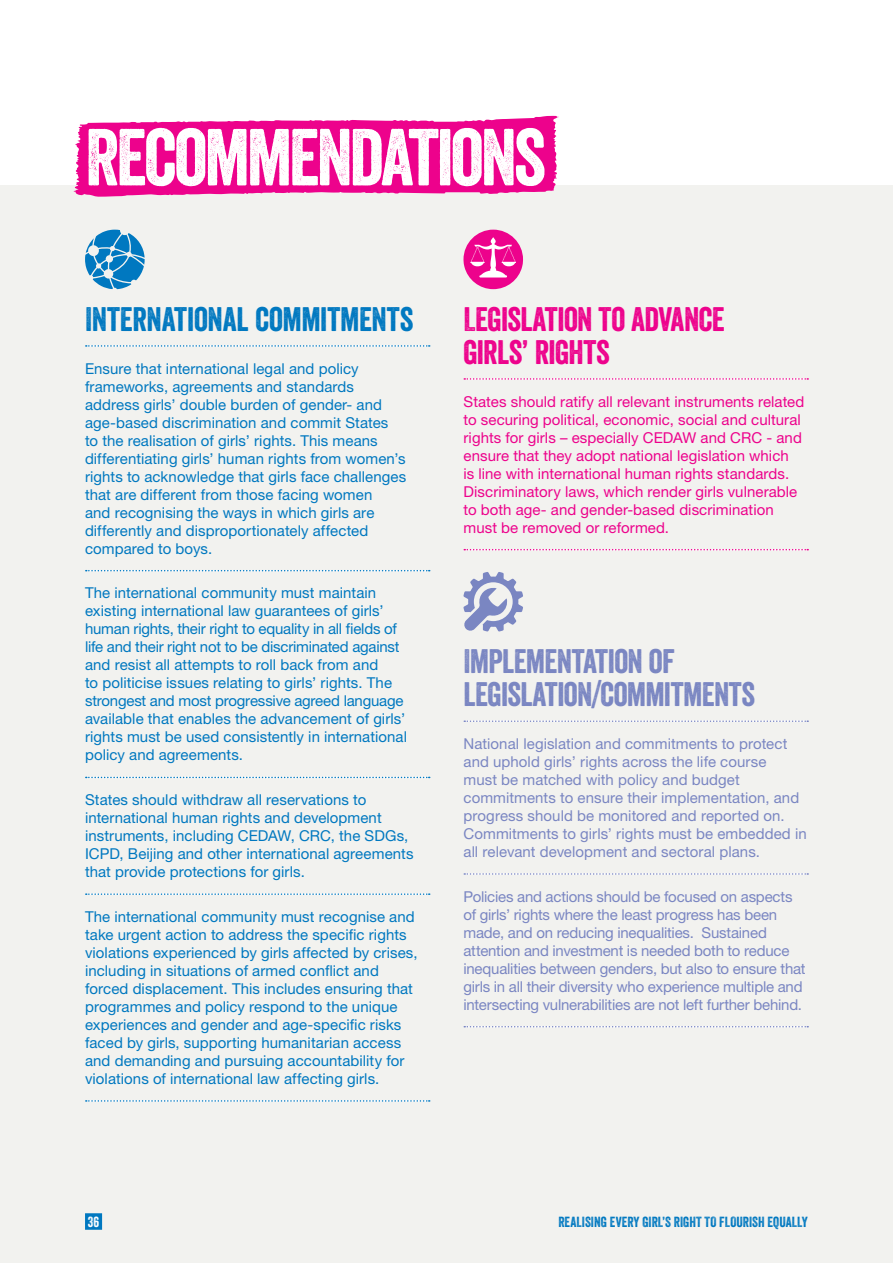
<style>
.page{position:relative;width:893px;height:1263px;background:#fff}
.page>*{position:absolute;margin:0;border:0;box-sizing:border-box;transform-origin:0 0}
.heading_1_-_afdeling{font:78px "Veneer";letter-spacing:-.04em;color:#fff}
.heading_2_-_bodykop{font:33px/33px "Veneer";letter-spacing:-.02em;color:#7a86c2}
.body{font:33px/33px "Veneer";letter-spacing:-.02em;color:#ed028c}
.heading_2_-_bodykop-2{font:33px "Veneer";letter-spacing:-.01em;color:#0078c0}
.body-2{font:15px/18px "Helvetica Neue LT Std";letter-spacing:.005em;color:#0078c0}
.body-3{font:15px/18px "Helvetica Neue LT Std";letter-spacing:-.01em;color:#7a86c2}
.body-4{font:15px/18px "Helvetica Neue LT Std";letter-spacing:.005em;color:#ed028c}
.t1{font:14.25px "Veneer";color:#0078c0}
.bladsynommer{font:14.25px "Veneer";color:#fff}
</style>
<div class="page">
<div style="left:0;top:186px;width:893px;height:1077px;background:#f2f2ef"></div>
<div style="left:85px;top:1213px;width:17px;height:17px;background:#0078c0"></div>
<svg style="left:73px;top:116px;width:486px;height:81px;background:#ee1f99"></svg>
<svg style="left:85px;top:230px;width:60px;height:59px"></svg>
<svg style="left:86px;top:570px;width:344px;height:1px"></svg>
<svg style="left:86px;top:777px;width:344px;height:1px"></svg>
<svg style="left:86px;top:893px;width:344px;height:2px"></svg>
<svg style="left:86px;top:345px;width:344px;height:2px"></svg>
<svg style="left:86px;top:1100px;width:344px;height:2px"></svg>
<svg style="left:463px;top:230px;width:60px;height:59px"></svg>
<svg style="left:464px;top:378px;width:344px;height:2px"></svg>
<svg style="left:464px;top:549px;width:344px;height:1px"></svg>
<svg style="left:463px;top:572px;width:60px;height:59px"></svg>
<svg style="left:464px;top:720px;width:344px;height:2px"></svg>
<svg style="left:464px;top:873px;width:344px;height:2px"></svg>
<svg style="left:464px;top:1026px;width:344px;height:1px"></svg>
<p class="heading_1_-_afdeling" style="left:85px;top:110px;width:462px">RECOMMENDATIONS</p>
<p class="heading_2_-_bodykop-2" style="left:85px;top:299px;width:330px">INTERNATIONAL COMMITMENTS</p>
<p class="body-2" style="left:85px;top:359px;width:323px">Ensure that international legal and policy frameworks, agreements and standards address girls’ double burden of gender- and age-based discrimination and commit States<br>to the realisation of girls’ rights. This means differentiating girls’ human rights from women’s rights to acknowledge that girls face challenges that are different from those facing women<br>and recognising the ways in which girls are differently and disproportionately affected compared to boys.</p>
<p class="body-2" style="left:85px;top:584px;width:323px">The international community must maintain existing international law guarantees of girls’ human rights, their right to equality in all fields of life and their right not to be discriminated against and resist all attempts to roll back from and<br>to politicise issues relating to girls’ rights. The strongest and most progressive agreed language available that enables the advancement of girls’ rights must be used consistently in international policy and agreements.</p>
<p class="body-2" style="left:85px;top:791px;width:330px">States should withdraw all reservations to international human rights and development instruments, including CEDAW, CRC, the SDGs, ICPD, Beijing and other international agreements that provide protections for girls.</p>
<p class="body-2" style="left:85px;top:907px;width:334px">The international community must recognise and take urgent action to address the specific rights violations experienced by girls affected by crises, including in situations of armed conflict and forced displacement. This includes ensuring that programmes and policy respond to the unique experiences and gender and age-specific risks faced by girls, supporting humanitarian access and demanding and pursuing accountability for violations of international law affecting girls.</p>
<p class="body" style="left:463px;top:302px;width:263px">LEGISLATION TO ADVANCE<br>GIRLS’ RIGHTS</p>
<p class="body-4" style="left:463px;top:392px;width:342px">States should ratify all relevant instruments related to securing political, economic, social and cultural rights for girls – especially CEDAW and CRC - and ensure that they adopt national legislation which<br>is line with international human rights standards.<br>Discriminatory laws, which render girls vulnerable to both age- and gender-based discrimination must be removed or reformed.</p>
<p class="heading_2_-_bodykop" style="left:463px;top:644px;width:293px">IMPLEMENTATION OF<br>LEGISLATION/COMMITMENTS</p>
<p class="body-3" style="left:463px;top:734px;width:345px">National legislation and commitments to protect and uphold girls’ rights across the life course<br>must be matched with policy and budget commitments to ensure their implementation, and progress should be monitored and reported on.<br>Commitments to girls’ rights must be embedded in all relevant development and sectoral plans.</p>
<p class="body-3" style="left:463px;top:887px;width:344px">Policies and actions should be focused on aspects of girls’ rights where the least progress has been made, and on reducing inequalities. Sustained attention and investment is needed both to reduce inequalities between genders, but also to ensure that girls in all their diversity who experience multiple and intersecting vulnerabilities are not left further behind.</p>
<p class="bladsynommer" style="left:88px;top:1213px;width:13px">36</p>
<p class="t1" style="left:558px;top:1213px;width:251px">REALISING EVERY GIRL’S RIGHT TO FLOURISH EQUALLY</p>
</div>
